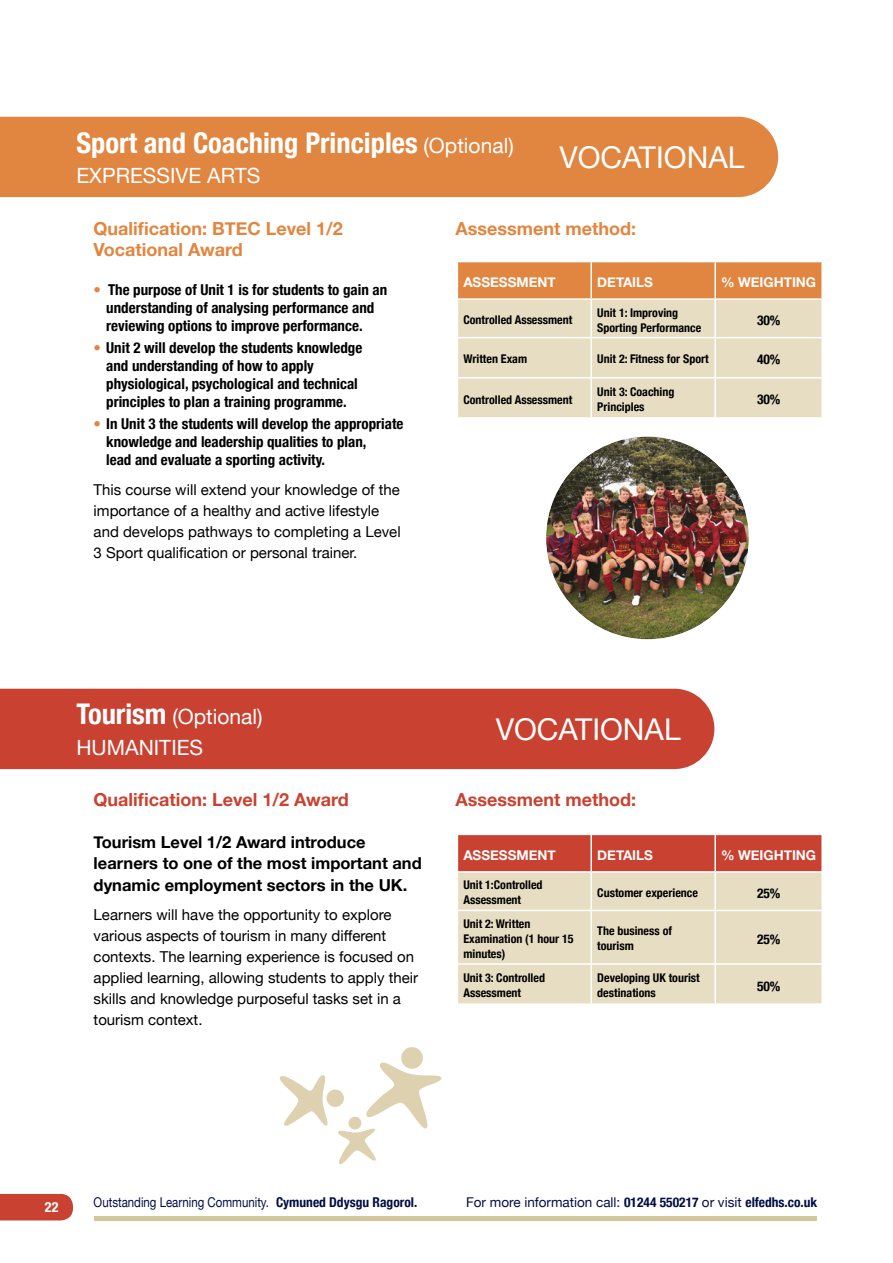
<style>
.page{position:relative;width:893px;height:1263px;background:#fff}
.page>*{position:absolute;margin:0;border:0;box-sizing:border-box;transform-origin:0 0}
.t1{font:30px "Helvetica Neue";color:#fff}
.t2{font:700 condensed 28.5px "Helvetica Neue";color:#fff}
.t3{font:21px/30.8px "Helvetica Neue";color:#fff}
.t4{font:700 18px/21px "Helvetica Neue";color:#e18640}
.t5{font:700 18px "Helvetica Neue";color:#c94231}
.t6{font:700 16.5px/21px "Helvetica Neue";color:#000}
.t7{font:700 condensed 15px/18px "Helvetica Neue";color:#000}
.t8{font:15px/21px "Helvetica Neue";color:#000}
.t9{font:700 condensed 14.1px "Helvetica Neue";color:#fff}
.t10{font:700 13.5px "Helvetica Neue";color:#fff}
.t11{font:13.5px "Helvetica Neue";color:#020e44}
.t12{font:13.5px "Helvetica Neue";color:#020e44;scale:.85 1}
.t13{font:700 condensed 13.5px "Helvetica Neue";color:#000}
.t14{font:700 condensed 12px/15px "Helvetica Neue";color:#000}
.s1{font-weight:400;font-stretch:normal;font-size:21px}
.s2{color:#e18640}
.s3{font-weight:700;font-stretch:condensed;font-size:28.5px}
.s4{font-weight:700;font-stretch:condensed}
</style>
<div class="page">
<div style="left:0;top:117px;width:778px;height:80px;background:#e18640"></div>
<svg style="left:458px;top:262px;width:363px;height:155px;background:#e5c8a4"></svg>
<hr style="left:590px;top:300px;width:2px;height:37px;background:#fff">
<hr style="left:714px;top:300px;width:2px;height:37px;background:#fff">
<hr style="left:457px;top:337px;width:134px;height:1px;background:#fff">
<hr style="left:591px;top:337px;width:124px;height:1px;background:#fff">
<hr style="left:590px;top:338px;width:2px;height:39px;background:#fff">
<hr style="left:715px;top:337px;width:108px;height:1px;background:#fff">
<hr style="left:714px;top:338px;width:2px;height:39px;background:#fff">
<hr style="left:457px;top:377px;width:134px;height:1px;background:#fff">
<hr style="left:591px;top:377px;width:124px;height:1px;background:#fff">
<hr style="left:590px;top:378px;width:2px;height:39px;background:#fff">
<hr style="left:715px;top:377px;width:108px;height:1px;background:#fff">
<hr style="left:714px;top:378px;width:2px;height:39px;background:#fff">
<hr style="left:590px;top:262px;width:2px;height:36px;background:#fff">
<hr style="left:714px;top:262px;width:2px;height:36px;background:#fff">
<hr style="left:457px;top:298px;width:134px;height:2px;background:#fff">
<hr style="left:591px;top:298px;width:124px;height:2px;background:#fff">
<hr style="left:715px;top:298px;width:108px;height:2px;background:#fff">
<div style="left:534px;top:426px;width:229px;height:214px;background:#000;opacity:.35"></div>
<div style="left:0;top:689px;width:714px;height:80px;background:#c94231"></div>
<div style="left:458px;top:835px;width:363px;height:36px;background:#c94231"></div>
<div style="left:458px;top:873px;width:363px;height:130px;background:#e6ddc3"></div>
<hr style="left:590px;top:873px;width:2px;height:37px;background:#fff">
<hr style="left:714px;top:873px;width:2px;height:37px;background:#fff">
<hr style="left:457px;top:910px;width:134px;height:1px;background:#fff">
<hr style="left:591px;top:910px;width:124px;height:1px;background:#fff">
<hr style="left:590px;top:911px;width:2px;height:52px;background:#fff">
<hr style="left:715px;top:910px;width:108px;height:1px;background:#fff">
<hr style="left:714px;top:911px;width:2px;height:52px;background:#fff">
<hr style="left:457px;top:963px;width:134px;height:2px;background:#fff">
<hr style="left:591px;top:963px;width:124px;height:2px;background:#fff">
<hr style="left:590px;top:965px;width:2px;height:38px;background:#fff">
<hr style="left:715px;top:963px;width:108px;height:2px;background:#fff">
<hr style="left:714px;top:965px;width:2px;height:38px;background:#fff">
<hr style="left:590px;top:835px;width:2px;height:36px;background:#fff">
<hr style="left:714px;top:835px;width:2px;height:36px;background:#fff">
<div style="left:326px;top:1089px;width:18px;height:18px;background:#ded1b0;border-radius:50%"></div>
<svg style="left:279px;top:1075px;width:51px;height:51px"></svg>
<svg style="left:337px;top:1047px;width:105px;height:118px"></svg>
<div style="left:0;top:1194px;width:73px;height:26px;background:#c94231"></div>
<hr style="left:94px;top:1216px;width:723px;height:4px;background:#d5c69c">
<h2 class="t2" style="left:76px;top:119px;width:439px">Sport and Coaching Principles <span class="s1">(Optional)</span></h2>
<h3 class="t3" style="left:76px;top:162px;width:185px">EXPRESSIVE ARTS</h3>
<p class="t4" style="left:94px;top:218px;width:251px">Qualification: BTEC Level 1/2<br>Vocational Award</p>
<p class="t7" style="left:106px;top:279px;width:282px;text-indent:-13px"><span class="s2">•</span> The purpose of Unit 1 is for students to gain an understanding of analysing performance and reviewing options to improve performance.</p>
<p class="t7" style="left:106px;top:337px;width:258px;text-indent:-13px"><span class="s2">•</span> Unit 2 will develop the students knowledge and understanding of how to apply physiological, psychological and technical principles to plan a training programme.</p>
<p class="t7" style="left:106px;top:414px;width:299px;text-indent:-13px"><span class="s2">•</span> In Unit 3 the students will develop the appropriate knowledge and leadership qualities to plan,<br>lead and evaluate a sporting activity.</p>
<p class="t8" style="left:94px;top:480px;width:309px">This course will extend your knowledge of the importance of a healthy and active lifestyle and develops pathways to completing a Level 3 Sport qualification or personal trainer.</p>
<h1 class="t1" style="left:559px;top:135px;width:187px">VOCATIONAL</h1>
<p class="t4" style="left:455px;top:218px;width:182px">Assessment method:</p>
<p class="t10" style="left:463px;top:271px;width:94px">ASSESSMENT</p>
<p class="t10" style="left:597px;top:271px;width:57px">DETAILS</p>
<p class="t10" style="left:721px;top:271px;width:96px">% WEIGHTING</p>
<p class="t14" style="left:463px;top:311px;width:111px">Controlled Assessment</p>
<p class="t14" style="left:597px;top:304px;width:106px">Unit 1: Improving<br>Sporting Performance</p>
<p class="t13" style="left:757px;top:309px;width:25px">30%</p>
<p class="t14" style="left:463px;top:351px;width:65px">Written Exam</p>
<p class="t14" style="left:597px;top:351px;width:113px">Unit 2: Fitness for Sport</p>
<p class="t13" style="left:757px;top:348px;width:25px">40%</p>
<p class="t14" style="left:463px;top:391px;width:111px">Controlled Assessment</p>
<p class="t14" style="left:597px;top:383px;width:79px">Unit 3: Coaching<br>Principles</p>
<p class="t13" style="left:757px;top:388px;width:25px">30%</p>
<h3 class="t3" style="left:76px;top:703px;width:188px"><span class="s3">Tourism</span> (Optional)<br>HUMANITIES</h3>
<p class="t5" style="left:94px;top:786px;width:257px">Qualification: Level 1/2 Award</p>
<p class="t6" style="left:94px;top:832px;width:330px">Tourism Level 1/2 Award introduce learners to one of the most important and dynamic employment sectors in the UK.</p>
<p class="t8" style="left:94px;top:905px;width:326px">Learners will have the opportunity to explore various aspects of tourism in many different contexts. The learning experience is focused on applied learning, allowing students to apply their skills and knowledge purposeful tasks set in a tourism context.</p>
<h1 class="t1" style="left:496px;top:707px;width:187px">VOCATIONAL</h1>
<p class="t5" style="left:455px;top:786px;width:182px">Assessment method:</p>
<p class="t10" style="left:463px;top:844px;width:94px">ASSESSMENT</p>
<p class="t10" style="left:597px;top:844px;width:57px">DETAILS</p>
<p class="t10" style="left:721px;top:844px;width:96px">% WEIGHTING</p>
<p class="t14" style="left:463px;top:877px;width:81px">Unit 1:Controlled<br>Assessment</p>
<p class="t14" style="left:597px;top:884px;width:102px">Customer experience</p>
<p class="t13" style="left:757px;top:882px;width:25px">25%</p>
<p class="t14" style="left:463px;top:915px;width:112px">Unit 2: Written<br>Examination (1 hour 15 minutes)</p>
<p class="t14" style="left:597px;top:923px;width:76px">The business of tourism</p>
<p class="t13" style="left:757px;top:928px;width:25px">25%</p>
<p class="t14" style="left:463px;top:970px;width:83px">Unit 3: Controlled<br>Assessment</p>
<p class="t14" style="left:597px;top:970px;width:104px">Developing UK tourist destinations</p>
<p class="t13" style="left:757px;top:974px;width:25px">50%</p>
<p class="t9" style="left:45px;top:1195px;width:15px">22</p>
<p class="t12" style="left:94px;top:1192px;width:382px">Outstanding Learning Community. <span class="s4">Cymuned Ddysgu Ragorol.</span></p>
<p class="t11" style="left:466px;top:1192px;width:353px">For more information call: <span class="s4">01244 550217</span> or visit <span class="s4">elfedhs.co.uk</span></p>
</div>
